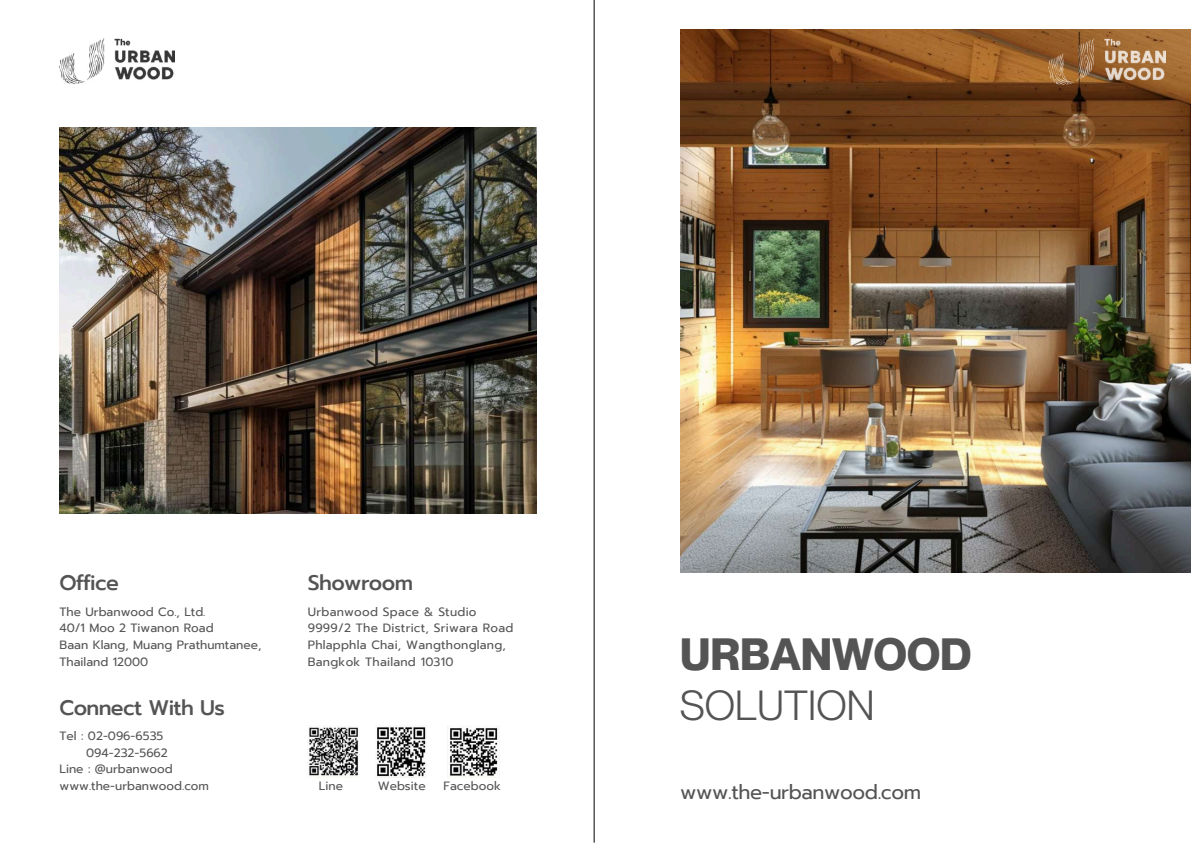
<style>
.page{position:relative;width:1191px;height:843px;background:#fff}
.page>*{position:absolute;margin:0;border:0;box-sizing:border-box;transform-origin:0 0}
.t1{font:700 44.2px "Neue Montreal";color:#545454}
.t2{font:41.1px "Neue Montreal";color:#545454}
.t3{font:500 21px "Prompt";letter-spacing:-.03em;color:#545454}
.t4{font:20px "Prompt";letter-spacing:-.02em;color:#545454}
.t5{font:12px/16.5px "Prompt";color:#545454}
.t6{font:12px/16.5px "Prompt";letter-spacing:.02em;color:#545454}
</style>
<div class="page">
<img style="left:680px;top:30px;width:510px;height:542px">
<img style="left:60px;top:127px;width:476px;height:386px">
<hr style="left:593px;top:0;width:1px;height:842px;background:#000">
<img style="left:1048px;top:38px;width:116px;height:46px">
<img style="left:60px;top:38px;width:114px;height:45px">
<img style="left:308px;top:727px;width:51px;height:50px">
<img style="left:376px;top:727px;width:50px;height:50px">
<img style="left:447px;top:726px;width:51px;height:51px">
<h3 class="t3" style="left:60px;top:567px;width:61px">Office</h3>
<p class="t5" style="left:60px;top:603px;width:203px">The Urbanwood Co., Ltd.<br>40/1 Moo 2 Tiwanon Road<br>Baan Klang, Muang Prathumtanee,<br>Thailand 12000</p>
<h3 class="t3" style="left:60px;top:691px;width:167px">Connect With Us</h3>
<h3 class="t3" style="left:308px;top:567px;width:107px">Showroom</h3>
<p class="t6" style="left:308px;top:603px;width:207px">Urbanwood Space &amp; Studio<br>9999/2 The District, Sriwara Road<br>Phlapphla Chai, Wangthonglang,<br>Bangkok Thailand 10310</p>
<h1 class="t1" style="left:680px;top:626px;width:292px">URBANWOOD</h1>
<h2 class="t2" style="left:680px;top:679px;width:196px">SOLUTION</h2>
<p class="t5" style="left:60px;top:728px;width:105px">Tel : 02-096-6535</p>
<p class="t5" style="left:86px;top:744px;width:83px">094-232-5662</p>
<p class="t5" style="left:60px;top:761px;width:115px">Line : @urbanwood</p>
<p class="t5" style="left:60px;top:777px;width:151px">www.the-urbanwood.com</p>
<h3 class="t4" style="left:680px;top:777px;width:242px">www.the-urbanwood.com</h3>
<p class="t5" style="left:319px;top:777px;width:26px">Line</p>
<p class="t5" style="left:377px;top:777px;width:49px">Website</p>
<p class="t5" style="left:443px;top:777px;width:59px">Facebook</p>
</div>
